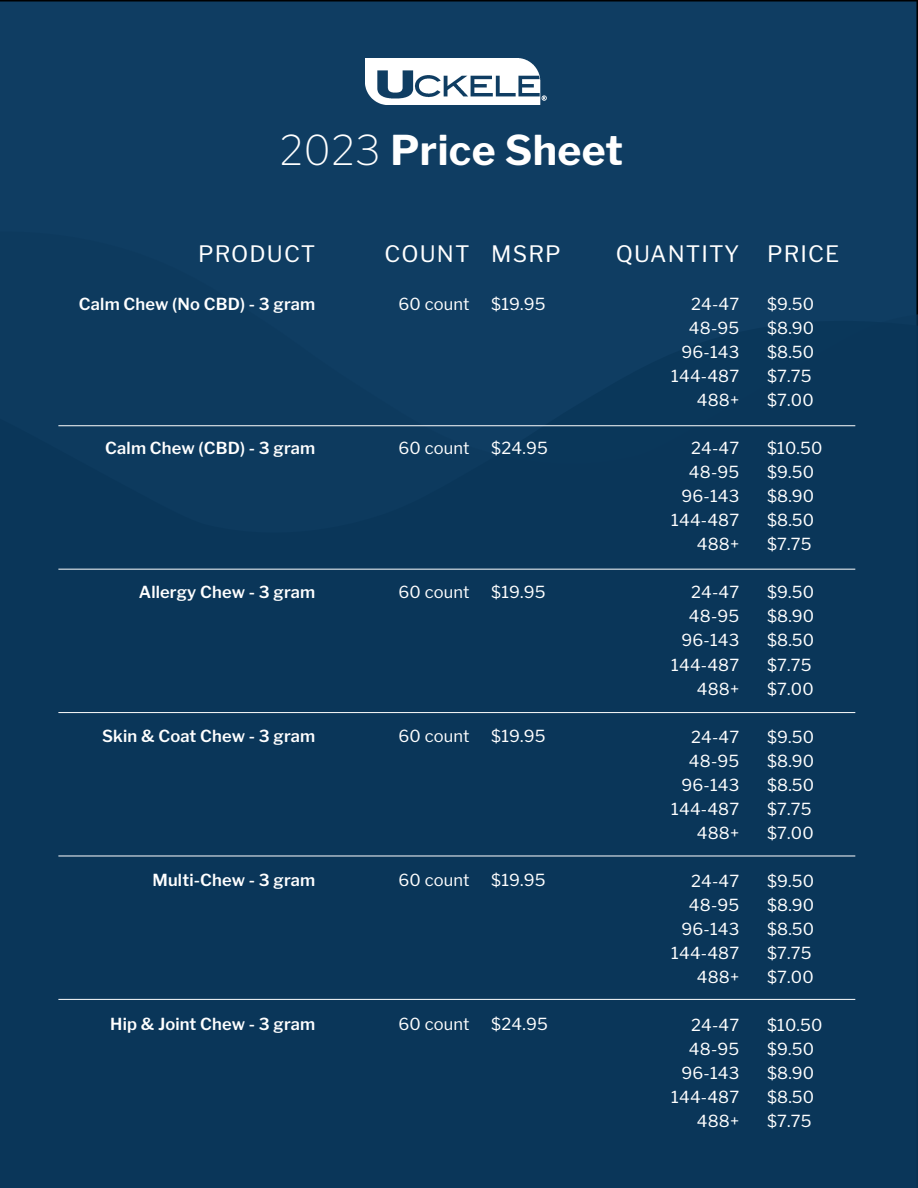
<style>
.page{position:relative;width:918px;height:1188px;background:#fff}
.page>*{position:absolute;margin:0;border:0;box-sizing:border-box;transform-origin:0 0}
.t1{font:700 40.8px "Libre Franklin";letter-spacing:.01em;color:#fff}
.t2{font:22.5px "Libre Franklin";letter-spacing:.05em;color:#fff}
.t3{font:16.5px/24px "Libre Franklin";letter-spacing:.01em;color:#fff;text-align:right}
.t4{font:600 16.5px "Libre Franklin";letter-spacing:.01em;color:#fff}
.s1{font-weight:100}
</style>
<div class="page">
<div style="left:0;top:0;width:918px;height:231px;background:#0f3d62"></div>
<div style="left:0;top:231px;width:918px;height:90px;background:#0f3d62"></div>
<div style="left:0;top:321px;width:918px;height:867px;background:#0a3659"></div>
<img style="left:366px;top:59px;width:182px;height:58px">
<hr style="left:58px;top:425px;width:797px;height:1px;background:#fff">
<hr style="left:58px;top:569px;width:797px;height:1px;background:#fff">
<hr style="left:58px;top:712px;width:797px;height:1px;background:#fff">
<hr style="left:58px;top:856px;width:797px;height:1px;background:#fff">
<hr style="left:58px;top:999px;width:797px;height:1px;background:#fff">
<h1 class="t1" style="left:280px;top:118px;width:345px"><span class="s1">2023</span> Price Sheet</h1>
<h2 class="t2" style="left:198px;top:237px;width:119px">PRODUCT</h2>
<p class="t4" style="left:79px;top:291px;width:238px">Calm Chew (No CBD) - 3 gram</p>
<p class="t4" style="left:105px;top:435px;width:212px">Calm Chew (CBD) - 3 gram</p>
<p class="t4" style="left:139px;top:579px;width:178px">Allergy Chew - 3 gram</p>
<p class="t4" style="left:102px;top:723px;width:215px">Skin &amp; Coat Chew - 3 gram</p>
<p class="t4" style="left:153px;top:867px;width:164px">Multi-Chew - 3 gram</p>
<p class="t4" style="left:110px;top:1011px;width:207px">Hip &amp; Joint Chew - 3 gram</p>
<h2 class="t2" style="left:384px;top:237px;width:87px">COUNT</h2>
<p class="t3" style="left:399px;top:291px;width:73px">60 count</p>
<h2 class="t2" style="left:491px;top:237px;width:71px">MSRP</h2>
<p class="t3" style="left:491px;top:291px;width:56px">$19.95</p>
<p class="t3" style="left:399px;top:435px;width:73px">60 count</p>
<p class="t3" style="left:491px;top:435px;width:58px">$24.95</p>
<p class="t3" style="left:399px;top:579px;width:73px">60 count</p>
<p class="t3" style="left:491px;top:579px;width:56px">$19.95</p>
<p class="t3" style="left:399px;top:723px;width:73px">60 count</p>
<p class="t3" style="left:491px;top:723px;width:56px">$19.95</p>
<p class="t3" style="left:399px;top:867px;width:73px">60 count</p>
<p class="t3" style="left:491px;top:867px;width:56px">$19.95</p>
<p class="t3" style="left:399px;top:1011px;width:73px">60 count</p>
<p class="t3" style="left:491px;top:1011px;width:58px">$24.95</p>
<h2 class="t2" style="left:616px;top:237px;width:125px">QUANTITY</h2>
<p class="t3" style="left:671px;top:291px;width:69px">24-47<br>48-95<br>96-143<br>144-487<br>488+</p>
<p class="t3" style="left:671px;top:435px;width:69px">24-47<br>48-95<br>96-143<br>144-487<br>488+</p>
<p class="t3" style="left:671px;top:579px;width:69px">24-47<br>48-95<br>96-143<br>144-487<br>488+</p>
<p class="t3" style="left:671px;top:723px;width:69px">24-47<br>48-95<br>96-143<br>144-487<br>488+</p>
<p class="t3" style="left:671px;top:867px;width:69px">24-47<br>48-95<br>96-143<br>144-487<br>488+</p>
<p class="t3" style="left:671px;top:1011px;width:69px">24-47<br>48-95<br>96-143<br>144-487<br>488+</p>
<h2 class="t2" style="left:767px;top:237px;width:74px">PRICE</h2>
<p class="t3" style="left:767px;top:291px;width:49px;text-align:left">$9.50 $8.90 $8.50 $7.75 $7.00</p>
<p class="t3" style="left:767px;top:435px;width:57px;text-align:left">$10.50 $9.50 $8.90 $8.50 $7.75</p>
<p class="t3" style="left:767px;top:579px;width:49px;text-align:left">$9.50 $8.90 $8.50 $7.75 $7.00</p>
<p class="t3" style="left:767px;top:723px;width:49px;text-align:left">$9.50 $8.90 $8.50 $7.75 $7.00</p>
<p class="t3" style="left:767px;top:867px;width:49px;text-align:left">$9.50 $8.90 $8.50 $7.75 $7.00</p>
<p class="t3" style="left:767px;top:1011px;width:57px;text-align:left">$10.50 $9.50 $8.90 $8.50 $7.75</p>
</div>
